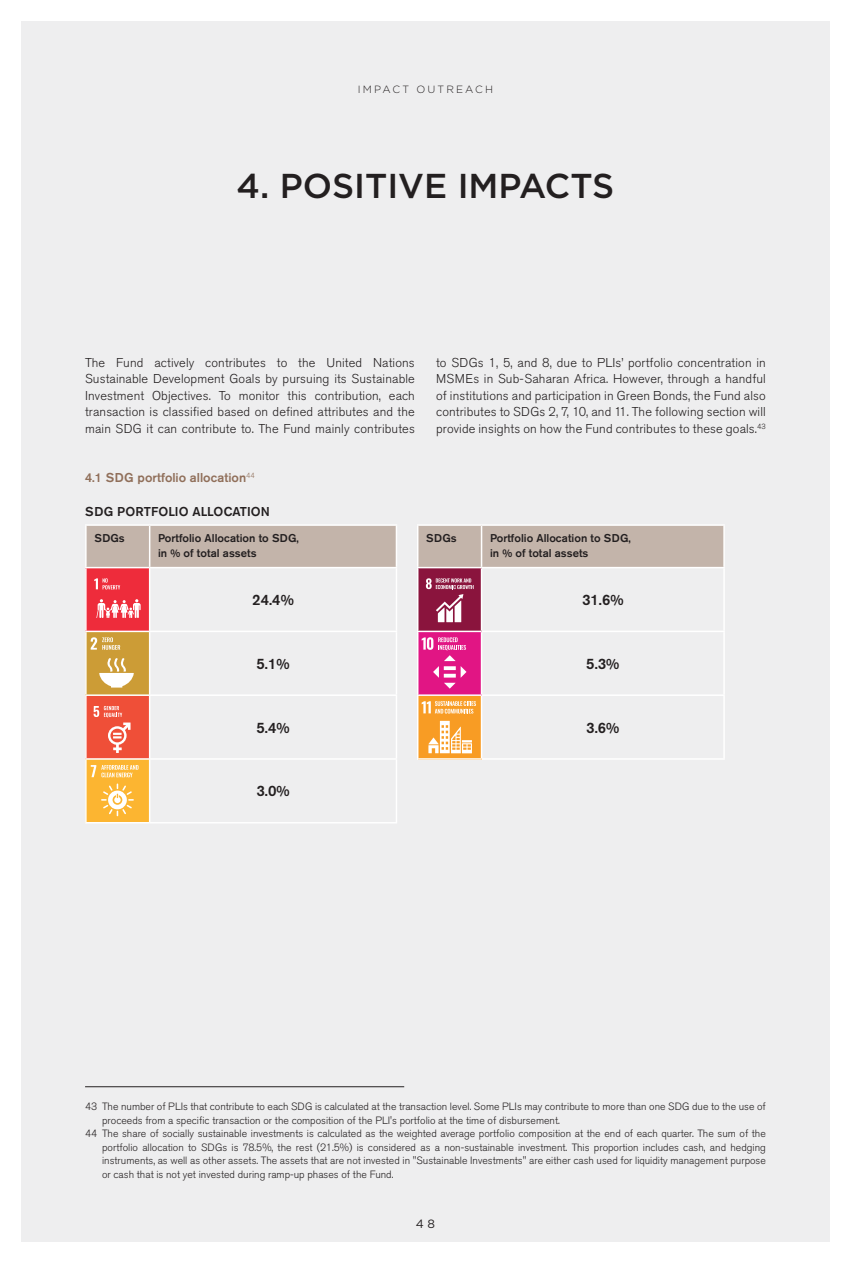
<style>
.page{position:relative;width:851px;height:1263px;background:#fff}
.page>*{position:absolute;margin:0;border:0;box-sizing:border-box;transform-origin:0 0}
.t1{font:500 34.5px "Gotham";color:#231f20}
.t2{font:500 15px "Akzidenz Grotesk Pro";color:#231f20}
.t3{font:300 12.75px/16.5px "Akzidenz Grotesk Pro";letter-spacing:.01em;color:#231f20;text-align:justify}
.t4{font:500 12.75px "Akzidenz Grotesk Pro";color:#906f5a}
.t5{font:500 12.75px "Akzidenz Grotesk Pro";letter-spacing:.01em;color:#231f20}
.t6{font:300 12px "Akzidenz Grotesk Pro";color:#231f20}
.t7{font:12px "Gotham";color:#231f20}
.t8{font:500 11.25px/15px "Akzidenz Grotesk Pro";color:#231f20}
.t9{font:300 10.5px "Akzidenz Grotesk Pro";color:#231f20}
.t10{font:300 10.5px "Gotham";letter-spacing:.2em;color:#231f20}
</style>
<div class="page">
<div style="left:21px;top:21px;width:808px;height:1221px;background:#eeeeef"></div>
<div style="left:85px;top:568px;width:64px;height:64px;background:#ee2c3b"></div>
<svg style="left:94px;top:578px;width:26px;height:11px"></svg>
<svg style="left:96px;top:599px;width:45px;height:19px"></svg>
<div style="left:85px;top:696px;width:64px;height:63px;background:#ef4f38"></div>
<svg style="left:93px;top:706px;width:37px;height:47px"></svg>
<div style="left:418px;top:568px;width:63px;height:64px;background:#8a143d"></div>
<svg style="left:426px;top:578px;width:47px;height:44px"></svg>
<div style="left:85px;top:632px;width:64px;height:64px;background:#cc9c36"></div>
<svg style="left:91px;top:637px;width:29px;height:13px"></svg>
<svg style="left:99px;top:658px;width:35px;height:29px"></svg>
<div style="left:85px;top:759px;width:64px;height:64px;background:#fcb531"></div>
<svg style="left:91px;top:765px;width:47px;height:12px"></svg>
<svg style="left:101px;top:783px;width:33px;height:33px"></svg>
<div style="left:418px;top:632px;width:63px;height:64px;background:#e11584"></div>
<svg style="left:421px;top:637px;width:45px;height:52px"></svg>
<div style="left:418px;top:696px;width:63px;height:63px;background:#f89c24"></div>
<svg style="left:421px;top:701px;width:55px;height:12px"></svg>
<svg style="left:428px;top:721px;width:44px;height:32px"></svg>
<div style="left:87px;top:526px;width:636px;height:41px;background:#c3b4aa"></div>
<hr style="left:85px;top:524px;width:65px;height:2px;background:#fff">
<hr style="left:85px;top:526px;width:2px;height:41px;background:#fff">
<hr style="left:481px;top:524px;width:243px;height:2px;background:#fff">
<hr style="left:723px;top:526px;width:1px;height:41px;background:#fff">
<hr style="left:85px;top:567px;width:65px;height:1px;background:#fff">
<hr style="left:85px;top:568px;width:2px;height:63px;background:#fff">
<hr style="left:481px;top:567px;width:243px;height:1px;background:#fff">
<hr style="left:723px;top:568px;width:1px;height:63px;background:#fff">
<hr style="left:85px;top:631px;width:65px;height:1px;background:#fff">
<hr style="left:85px;top:632px;width:2px;height:62px;background:#fff">
<hr style="left:481px;top:631px;width:243px;height:1px;background:#fff">
<hr style="left:723px;top:632px;width:1px;height:62px;background:#fff">
<hr style="left:85px;top:694px;width:65px;height:2px;background:#fff">
<hr style="left:85px;top:696px;width:2px;height:62px;background:#fff">
<hr style="left:481px;top:694px;width:243px;height:2px;background:#fff">
<hr style="left:723px;top:696px;width:1px;height:62px;background:#fff">
<hr style="left:85px;top:758px;width:65px;height:2px;background:#fff">
<hr style="left:85px;top:760px;width:2px;height:62px;background:#fff">
<hr style="left:85px;top:822px;width:65px;height:1px;background:#fff">
<hr style="left:481px;top:758px;width:243px;height:2px;background:#fff">
<hr style="left:417px;top:524px;width:64px;height:2px;background:#fff">
<hr style="left:417px;top:526px;width:1px;height:41px;background:#fff">
<hr style="left:480px;top:526px;width:2px;height:41px;background:#fff">
<hr style="left:417px;top:567px;width:64px;height:1px;background:#fff">
<hr style="left:417px;top:568px;width:1px;height:63px;background:#fff">
<hr style="left:480px;top:568px;width:2px;height:63px;background:#fff">
<hr style="left:417px;top:631px;width:64px;height:1px;background:#fff">
<hr style="left:417px;top:632px;width:1px;height:62px;background:#fff">
<hr style="left:480px;top:632px;width:2px;height:62px;background:#fff">
<hr style="left:417px;top:694px;width:64px;height:2px;background:#fff">
<hr style="left:417px;top:696px;width:1px;height:62px;background:#fff">
<hr style="left:480px;top:696px;width:2px;height:62px;background:#fff">
<hr style="left:417px;top:758px;width:64px;height:2px;background:#fff">
<hr style="left:150px;top:524px;width:247px;height:2px;background:#fff">
<hr style="left:149px;top:526px;width:1px;height:41px;background:#fff">
<hr style="left:395px;top:526px;width:2px;height:41px;background:#fff">
<hr style="left:150px;top:567px;width:247px;height:1px;background:#fff">
<hr style="left:149px;top:568px;width:1px;height:63px;background:#fff">
<hr style="left:395px;top:568px;width:2px;height:63px;background:#fff">
<hr style="left:150px;top:631px;width:247px;height:1px;background:#fff">
<hr style="left:149px;top:632px;width:1px;height:62px;background:#fff">
<hr style="left:395px;top:632px;width:2px;height:62px;background:#fff">
<hr style="left:150px;top:694px;width:247px;height:2px;background:#fff">
<hr style="left:149px;top:696px;width:1px;height:62px;background:#fff">
<hr style="left:395px;top:696px;width:2px;height:62px;background:#fff">
<hr style="left:150px;top:758px;width:247px;height:2px;background:#fff">
<hr style="left:149px;top:760px;width:1px;height:62px;background:#fff">
<hr style="left:395px;top:760px;width:2px;height:62px;background:#fff">
<hr style="left:150px;top:822px;width:247px;height:1px;background:#fff">
<hr style="left:85px;top:1086px;width:319px;height:1px;background:#231f20">
<p class="t10" style="left:358px;top:83px;width:137px">IMPACT OUTREACH</p>
<h1 class="t1" style="left:236px;top:164px;width:379px">4. POSITIVE IMPACTS</h1>
<p class="t3" style="left:85px;top:354px;width:331px">The Fund actively contributes to the United Nations Sustainable Development Goals by pursuing its Sustainable Investment Objectives. To monitor this contribution, each transaction is classified based on defined attributes and the main SDG it can contribute to. The Fund mainly contributes</p>
<p class="t3" style="left:436px;top:354px;width:331px">to SDGs 1, 5, and 8, due to PLIs’ portfolio concentration in MSMEs in Sub-Saharan Africa. However, through a handful of institutions and participation in Green Bonds, the Fund also contributes to SDGs 2, 7, 10, and 11. The following section will provide insights on how the Fund contributes to these goals.<sup>43</sup></p>
<p class="t4" style="left:85px;top:470px;width:171px">4.1 SDG portfolio allocation<sup>44</sup></p>
<p class="t5" style="left:85px;top:503px;width:186px">SDG PORTFOLIO ALLOCATION</p>
<p class="t8" style="left:94px;top:530px;width:32px">SDGs</p>
<p class="t8" style="left:158px;top:530px;width:142px">Portfolio Allocation to SDG, in % of total assets</p>
<p class="t8" style="left:426px;top:530px;width:32px">SDGs</p>
<p class="t8" style="left:490px;top:530px;width:142px">Portfolio Allocation to SDG, in % of total assets</p>
<h2 class="t2" style="left:252px;top:590px;width:43px">24.4%</h2>
<h2 class="t2" style="left:582px;top:590px;width:43px">31.6%</h2>
<h2 class="t2" style="left:256px;top:654px;width:35px">5.1%</h2>
<h2 class="t2" style="left:586px;top:654px;width:35px">5.3%</h2>
<h2 class="t2" style="left:256px;top:718px;width:35px">5.4%</h2>
<h2 class="t2" style="left:586px;top:718px;width:35px">3.6%</h2>
<h2 class="t2" style="left:256px;top:781px;width:35px">3.0%</h2>
<p class="t9" style="left:85px;top:1100px;width:682px">43 The number of PLIs that contribute to each SDG is calculated at the transaction level. Some PLIs may contribute to more than one SDG due to the use of</p>
<p class="t9" style="left:102px;top:1113px;width:459px">proceeds from a specific transaction or the composition of the PLI's portfolio at the time of disbursement.</p>
<p class="t9" style="left:85px;top:1127px;width:682px">44 The share of socially sustainable investments is calculated as the weighted average portfolio composition at the end of each quarter. The sum of the</p>
<p class="t9" style="left:102px;top:1140px;width:665px">portfolio allocation to SDGs is 78.5%, the rest (21.5%) is considered as a non-sustainable investment. This proportion includes cash, and hedging</p>
<p class="t9" style="left:102px;top:1154px;width:665px">instruments, as well as other assets. The assets that are not invested in "Sustainable Investments" are either cash used for liquidity management purpose</p>
<p class="t9" style="left:102px;top:1167px;width:293px">or cash that is not yet invested during ramp-up phases of the Fund.</p>
<p class="t6" style="left:414px;top:1216px;width:19px">4 8</p>
<p class="t7" style="left:416px;top:1216px;width:21px">4 8</p>
</div>
